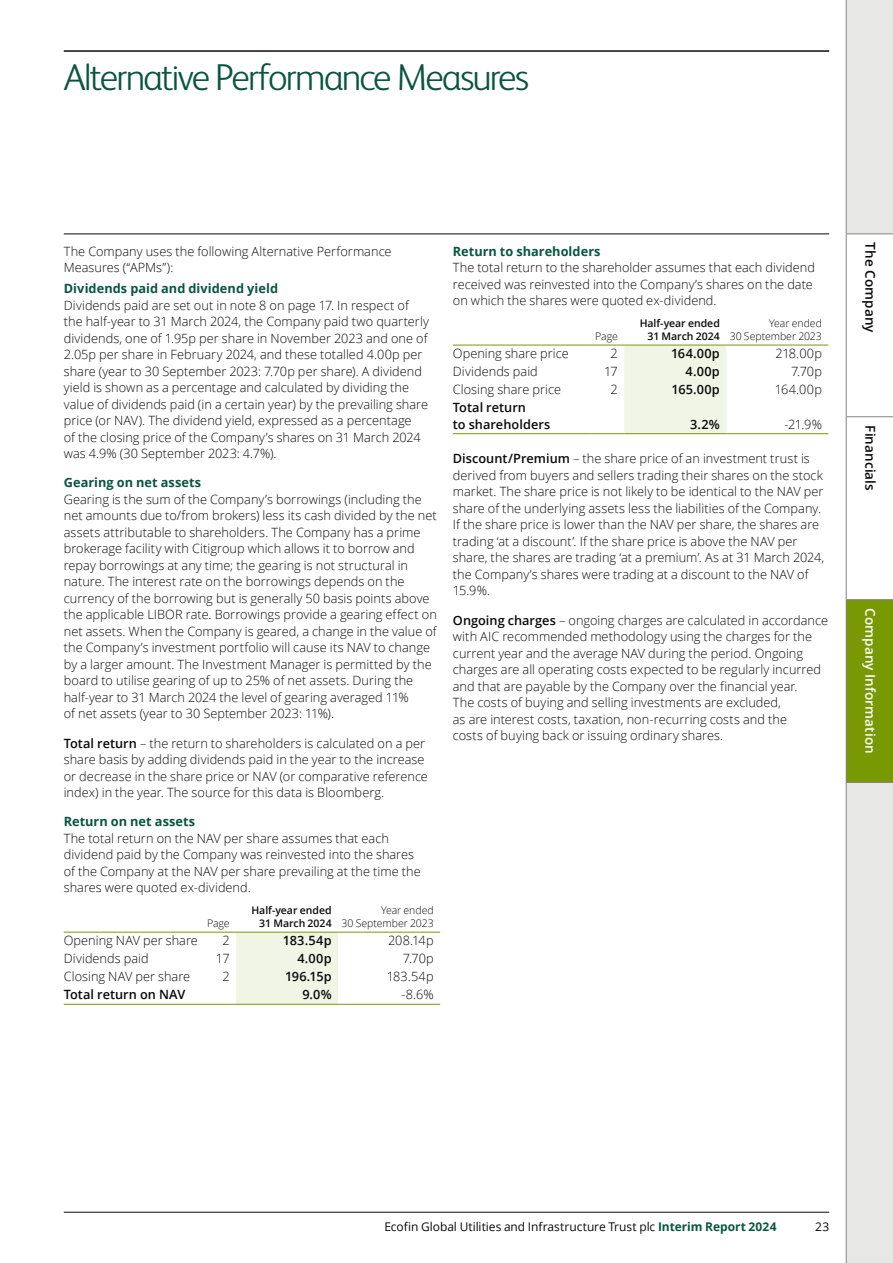
<style>
.page{position:relative;width:893px;height:1263px;background:#fff}
.page>*{position:absolute;margin:0;border:0;box-sizing:border-box;transform-origin:0 0}
.t1{font:300 37.5px "FS Albert";letter-spacing:-.05em;color:#095540}
.t2{font:600 13.5px "Open Sans";letter-spacing:.01em;color:#0a0a0a}
.t3{font:600 13.5px "Open Sans";letter-spacing:.01em;color:#fff}
.t4{font:300 12.75px/16.5px "Open Sans";letter-spacing:.005em;color:#0a0a0a}
.t5{font:600 12.75px/16.5px "Open Sans";letter-spacing:.005em;color:#0a0a0a}
.t6{font:700 12.75px "Open Sans";letter-spacing:.005em;color:#095540}
.t7{font:12px "Open Sans";letter-spacing:-.005em;color:#0a0a0a}
.t8{font:300 10.5px/12.8px "Open Sans";letter-spacing:-.005em;color:#0a0a0a;text-align:right}
.t9{font:600 10.5px/12.8px "Open Sans";letter-spacing:-.005em;color:#0a0a0a;text-align:right}
.s1{font-weight:600}
.s2{font-weight:700;color:#095540}
</style>
<div class="page">
<div style="left:236px;top:933px;width:102px;height:71px;background:#f1f5e6"></div>
<hr style="left:64px;top:932px;width:138px;height:1px;background:#789904">
<hr style="left:202px;top:932px;width:34px;height:1px;background:#789904">
<hr style="left:236px;top:932px;width:102px;height:1px;background:#789904">
<hr style="left:338px;top:932px;width:102px;height:1px;background:#789904">
<hr style="left:64px;top:1004px;width:138px;height:1px;background:#789904">
<hr style="left:202px;top:1004px;width:34px;height:1px;background:#789904">
<hr style="left:236px;top:1004px;width:102px;height:1px;background:#789904">
<hr style="left:338px;top:1004px;width:102px;height:1px;background:#789904">
<div style="left:624px;top:346px;width:102px;height:87px;background:#f1f5e6"></div>
<hr style="left:453px;top:345px;width:137px;height:1px;background:#789904">
<hr style="left:590px;top:345px;width:34px;height:1px;background:#789904">
<hr style="left:624px;top:345px;width:102px;height:1px;background:#789904">
<hr style="left:726px;top:345px;width:102px;height:1px;background:#789904">
<hr style="left:453px;top:433px;width:137px;height:1px;background:#789904">
<hr style="left:590px;top:433px;width:34px;height:1px;background:#789904">
<hr style="left:624px;top:433px;width:102px;height:1px;background:#789904">
<hr style="left:726px;top:433px;width:102px;height:1px;background:#789904">
<div style="left:847px;top:0;width:46px;height:1263px;background:#e7e7e6"></div>
<svg style="left:847px;top:235px;width:46px;height:364px"></svg>
<div style="left:846px;top:600px;width:47px;height:182px;background:#789904"></div>
<hr style="left:846px;top:0;width:1px;height:234px;background:#858584">
<hr style="left:846px;top:234px;width:1px;height:183px;background:#858584">
<hr style="left:846px;top:416px;width:47px;height:1px;background:#858584">
<hr style="left:846px;top:417px;width:1px;height:183px;background:#858584">
<hr style="left:846px;top:599px;width:47px;height:1px;background:#858584">
<hr style="left:846px;top:600px;width:1px;height:182px;background:#858584">
<hr style="left:846px;top:782px;width:1px;height:481px;background:#858584">
<hr style="left:846px;top:234px;width:47px;height:1px;background:#858584">
<hr style="left:846px;top:782px;width:47px;height:1px;background:#858584">
<hr style="left:64px;top:50px;width:765px;height:2px;background:#0a0a0a">
<hr style="left:64px;top:233px;width:765px;height:1px;background:#0a0a0a">
<hr style="left:64px;top:1212px;width:765px;height:1px;background:#0a0a0a">
<h1 class="t1" style="left:64px;top:52px;width:467px">Alternative Performance Measures</h1>
<p class="t4" style="left:64px;top:243px;width:329px">The Company uses the following Alternative Performance<br>Measures (“APMs”):</p>
<p class="t6" style="left:64px;top:279px;width:216px">Dividends paid and dividend yield</p>
<p class="t4" style="left:64px;top:296px;width:367px">Dividends paid are set out in note 8 on page 17. In respect of the half-year to 31 March 2024, the Company paid two quarterly dividends, one of 1.95p per share in November 2023 and one of 2.05p per share in February 2024, and these totalled 4.00p per share (year to 30 September 2023: 7.70p per share). A dividend yield is shown as a percentage and calculated by dividing the value of dividends paid (in a certain year) by the prevailing share price (or NAV). The dividend yield, expressed as a percentage<br>of the closing price of the Company’s shares on 31 March 2024 was 4.9% (30 September 2023: 4.7%).</p>
<p class="t6" style="left:64px;top:474px;width:139px">Gearing on net assets</p>
<p class="t4" style="left:64px;top:491px;width:375px">Gearing is the sum of the Company’s borrowings (including the net amounts due to/from brokers) less its cash divided by the net assets attributable to shareholders. The Company has a prime brokerage facility with Citigroup which allows it to borrow and repay borrowings at any time; the gearing is not structural in nature. The interest rate on the borrowings depends on the currency of the borrowing but is generally 50 basis points above the applicable LIBOR rate. Borrowings provide a gearing effect on net assets. When the Company is geared, a change in the value of the Company’s investment portfolio will cause its NAV to change by a larger amount. The Investment Manager is permitted by the board to utilise gearing of up to 25% of net assets. During the half-year to 31 March 2024 the level of gearing averaged 11%<br>of net assets (year to 30 September 2023: 11%).</p>
<p class="t4" style="left:64px;top:734px;width:366px"><span class="s1">Total return</span> – the return to shareholders is calculated on a per share basis by adding dividends paid in the year to the increase or decrease in the share price or NAV (or comparative reference index) in the year. The source for this data is Bloomberg.</p>
<p class="t6" style="left:64px;top:813px;width:133px">Return on net assets</p>
<p class="t4" style="left:64px;top:829px;width:358px">The total return on the NAV per share assumes that each dividend paid by the Company was reinvested into the shares of the Company at the NAV per share prevailing at the time the shares were quoted ex-dividend.</p>
<p class="t8" style="left:207px;top:916px;width:24px">Page</p>
<p class="t9" style="left:251px;top:904px;width:82px">Half-year ended<br>31 March 2024</p>
<p class="t8" style="left:341px;top:904px;width:94px">Year ended<br>30 September 2023</p>
<p class="t4" style="left:64px;top:932px;width:136px">Opening NAV per share</p>
<p class="t4" style="left:222px;top:932px;width:9px">2</p>
<p class="t5" style="left:283px;top:932px;width:50px">183.54p</p>
<p class="t4" style="left:388px;top:932px;width:47px">208.14p</p>
<p class="t4" style="left:64px;top:950px;width:86px">Dividends paid</p>
<p class="t4" style="left:216px;top:950px;width:15px">17</p>
<p class="t5" style="left:297px;top:950px;width:36px">4.00p</p>
<p class="t4" style="left:403px;top:950px;width:32px">7.70p</p>
<p class="t4" style="left:64px;top:968px;width:128px">Closing NAV per share</p>
<p class="t4" style="left:222px;top:968px;width:9px">2</p>
<p class="t5" style="left:285px;top:968px;width:48px">196.15p</p>
<p class="t4" style="left:387px;top:968px;width:48px">183.54p</p>
<p class="t5" style="left:64px;top:986px;width:123px">Total return on NAV</p>
<p class="t5" style="left:302px;top:986px;width:31px">9.0%</p>
<p class="t4" style="left:401px;top:986px;width:34px">-8.6%</p>
<p class="t6" style="left:453px;top:242px;width:149px">Return to shareholders</p>
<p class="t4" style="left:453px;top:259px;width:364px">The total return to the shareholder assumes that each dividend received was reinvested into the Company’s shares on the date on which the shares were quoted ex-dividend.</p>
<p class="t8" style="left:595px;top:329px;width:24px">Page</p>
<p class="t9" style="left:640px;top:317px;width:82px">Half-year ended<br>31 March 2024</p>
<p class="t8" style="left:730px;top:317px;width:94px">Year ended<br>30 September 2023</p>
<p class="t4" style="left:453px;top:345px;width:117px">Opening share price</p>
<p class="t4" style="left:611px;top:345px;width:9px">2</p>
<p class="t5" style="left:671px;top:345px;width:50px">164.00p</p>
<p class="t4" style="left:775px;top:345px;width:48px">218.00p</p>
<p class="t4" style="left:453px;top:363px;width:86px">Dividends paid</p>
<p class="t4" style="left:604px;top:363px;width:15px">17</p>
<p class="t5" style="left:686px;top:363px;width:36px">4.00p</p>
<p class="t4" style="left:791px;top:363px;width:32px">7.70p</p>
<p class="t4" style="left:453px;top:381px;width:110px">Closing share price</p>
<p class="t4" style="left:611px;top:381px;width:9px">2</p>
<p class="t5" style="left:671px;top:381px;width:50px">165.00p</p>
<p class="t4" style="left:775px;top:381px;width:49px">164.00p</p>
<p class="t5" style="left:453px;top:399px;width:99px">Total return<br>to shareholders</p>
<p class="t5" style="left:690px;top:415px;width:31px">3.2%</p>
<p class="t4" style="left:784px;top:415px;width:39px">-21.9%</p>
<p class="t4" style="left:453px;top:450px;width:373px"><span class="s1">Discount/Premium</span> – the share price of an investment trust is derived from buyers and sellers trading their shares on the stock market. The share price is not likely to be identical to the NAV per share of the underlying assets less the liabilities of the Company.<br>If the share price is lower than the NAV per share, the shares are trading ‘at a discount’. If the share price is above the NAV per share, the shares are trading ‘at a premium’. As at 31 March 2024, the Company’s shares were trading at a discount to the NAV of 15.9%.</p>
<p class="t4" style="left:453px;top:611px;width:377px"><span class="s1">Ongoing charges</span> – ongoing charges are calculated in accordance with AIC recommended methodology using the charges for the current year and the average NAV during the period. Ongoing charges are all operating costs expected to be regularly incurred and that are payable by the Company over the financial year.<br>The costs of buying and selling investments are excluded,<br>as are interest costs, taxation, non-recurring costs and the<br>costs of buying back or issuing ordinary shares.</p>
<p class="t2" style="left:880px;top:242px;width:92px;rotate:90deg">The Company</p>
<p class="t2" style="left:880px;top:425px;width:67px;rotate:90deg">Financials</p>
<p class="t3" style="left:880px;top:608px;width:147px;rotate:90deg">Company Information</p>
<p class="t7" style="left:384px;top:1218px;width:394px">Ecofin Global Utilities and Infrastructure Trust plc <span class="s2">Interim Report 2024</span></p>
<p class="t7" style="left:815px;top:1218px;width:15px">23</p>
</div>
